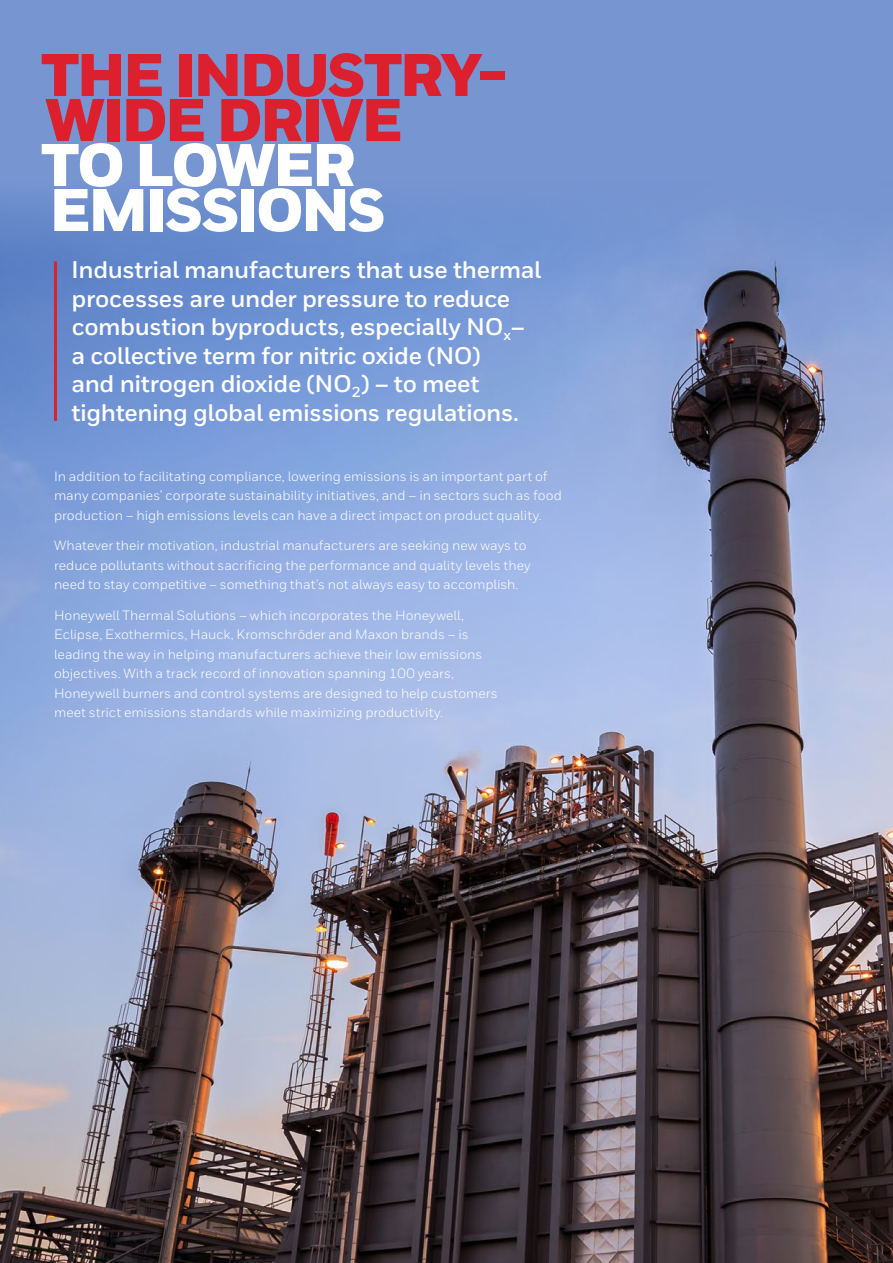
<style>
.page{position:relative;width:893px;height:1263px;background:#fff}
.page>*{position:absolute;margin:0;border:0;box-sizing:border-box;transform-origin:0 0}
.t1{font:900 60px/45px "Honeywell Sans";letter-spacing:-.05em;color:#dc202e}
.t2{font:900 60px/45px "Honeywell Sans";letter-spacing:-.045em;color:#fff}
.t3{font:700 24px/28.5px "Honeywell Sans";letter-spacing:-.015em;color:#fff}
.t4{font:13.5px/19.5px "Honeywell Sans";color:#fff}
</style>
<div class="page">
<div style="left:0;top:0;width:893px;height:330px;background:#7795d1"></div>
<img style="left:0;top:201px;width:893px;height:1062px">
<hr style="left:54px;top:261px;width:3px;height:160px;background:#dc202e">
<h1 class="t1" style="left:41px;top:55px;width:468px">THE INDUSTRY-<br>WIDE DRIVE</h1>
<h1 class="t2" style="left:41px;top:145px;width:346px">TO LOWER<br>EMISSIONS</h1>
<p class="t3" style="left:71px;top:256px;width:471px">Industrial manufacturers that use thermal processes are under pressure to reduce combustion byproducts, especially NO<sub>x</sub>– a collective term for nitric oxide (NO)<br>and nitrogen dioxide (NO<sub>2</sub>) – to meet tightening global emissions regulations.</p>
<p class="t4" style="left:54px;top:467px;width:509px">In addition to facilitating compliance, lowering emissions is an important part of many companies’ corporate sustainability initiatives, and – in sectors such as food production – high emissions levels can have a direct impact on product quality.</p>
<p class="t4" style="left:54px;top:536px;width:478px">Whatever their motivation, industrial manufacturers are seeking new ways to reduce pollutants without sacrificing the performance and quality levels they need to stay competitive – something that’s not always easy to accomplish.</p>
<p class="t4" style="left:54px;top:605px;width:445px">Honeywell Thermal Solutions – which incorporates the Honeywell, Eclipse, Exothermics, Hauck, Kromschröder and Maxon brands – is leading the way in helping manufacturers achieve their low emissions objectives. With a track record of innovation spanning 100 years, Honeywell burners and control systems are designed to help customers meet strict emissions standards while maximizing productivity.</p>
</div>
